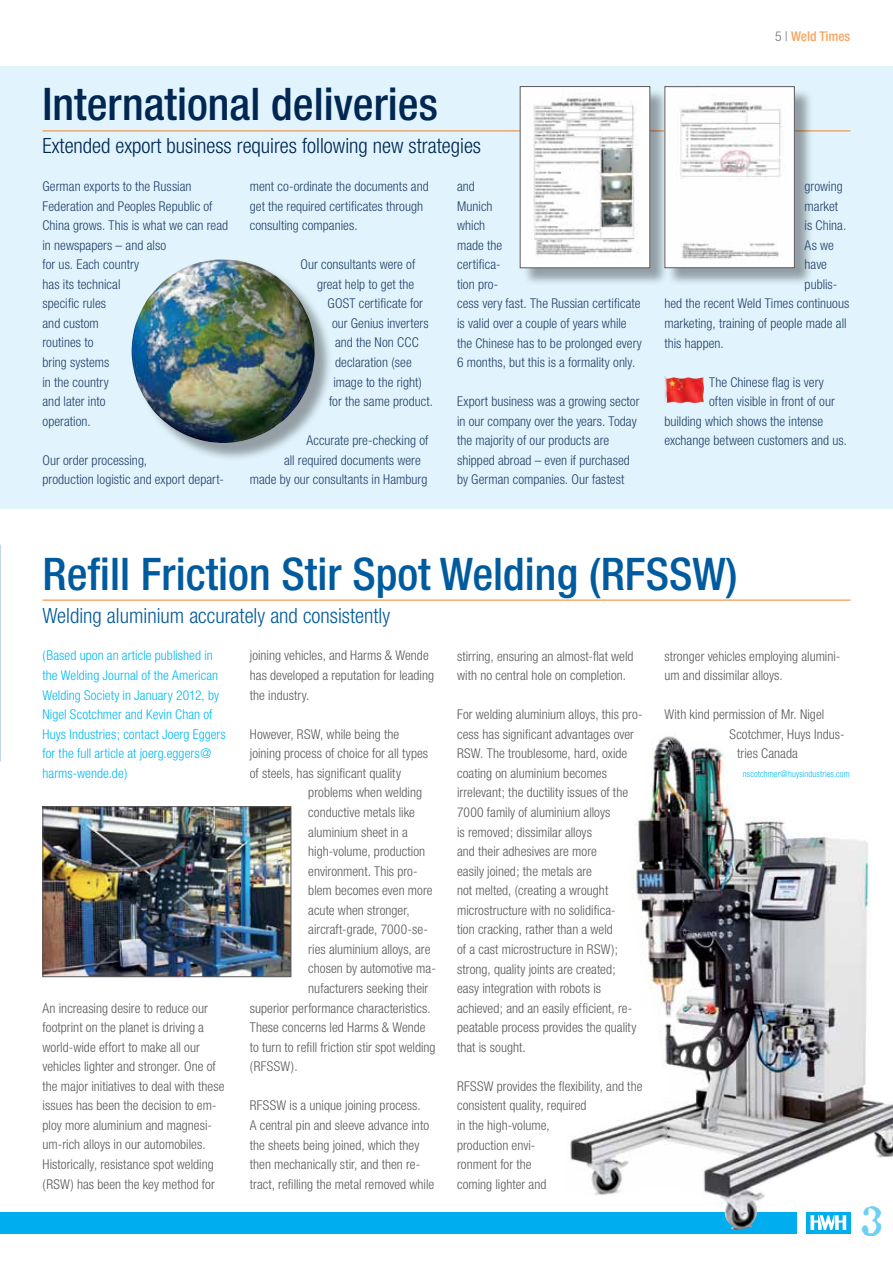
<style>
.page{position:relative;width:893px;height:1263px;background:#fff}
.page>*{position:absolute;margin:0;border:0;box-sizing:border-box;transform-origin:0 0}
.t1{font:500 condensed 45px "Helvetica Neue";color:#005b9e}
.t2{font:500 condensed 45px "Helvetica Neue";color:#002652}
.t3{font:39px "Attic";color:#6dcff6}
.t4{font:300 condensed 21px "Helvetica Neue";color:#002652}
.t5{font:300 condensed 21px "Helvetica Neue";color:#005b9e}
.t6{font:300 condensed 13.5px/19.5px "Helvetica Neue";letter-spacing:.005em;color:#58595b}
.t7{font:300 condensed 13.5px/19.5px "Helvetica Neue";letter-spacing:.005em;color:#23416a}
.t8{font:300 condensed 13.5px/19.5px "Helvetica Neue";letter-spacing:.005em;color:#00b9f1}
.t9{font:500 condensed 13.5px "Helvetica Neue";color:#f9a45e}
.t10{font:300 condensed 9px "Helvetica Neue";letter-spacing:.015em;color:#00b9f1}
.s1{font-weight:300;color:#6d6e71}
</style>
<div class="page">
<div style="left:806px;top:1212px;width:44px;height:21px;background:#00aeef"></div>
<div style="left:0;top:1212px;width:796px;height:21px;background:#00aeef"></div>
<img style="left:570px;top:736px;width:323px;height:494px">
<hr style="left:43px;top:600px;width:807px;height:1px;background:#f58220">
<img style="left:44px;top:808px;width:245px;height:167px">
<div style="left:42px;top:806px;width:249px;height:171px;border:1px solid #58595b"></div>
<div style="left:0;top:66px;width:893px;height:443px;background:#e1f4fd"></div>
<hr style="left:43px;top:131px;width:807px;height:1px;background:#f58220">
<div style="left:522px;top:88px;width:147px;height:199px;background:#000;opacity:.35"></div>
<div style="left:520px;top:87px;width:130px;height:181px;background:#fff"></div>
<img style="left:533px;top:96px;width:106px;height:160px">
<div style="left:520px;top:86px;width:130px;height:182px;border:1px solid #58595b"></div>
<div style="left:667px;top:88px;width:147px;height:199px;background:#000;opacity:.35"></div>
<img style="left:666px;top:88px;width:126px;height:178px">
<div style="left:664px;top:86px;width:131px;height:182px;border:1px solid #58595b"></div>
<div style="left:134px;top:262px;width:199px;height:199px;background:#000;opacity:.35"></div>
<img style="left:131px;top:259px;width:184px;height:185px">
<img style="left:664px;top:376px;width:40px;height:28px">
<h1 class="t2" style="left:43px;top:78px;width:397px">International deliveries</h1>
<h3 class="t4" style="left:43px;top:134px;width:440px">Extended export business requires following new strategies</h3>
<p class="t7" style="left:43px;top:176px;width:187px">German exports to the Russian<br>Federation and Peoples Republic of<br>China grows. This is what we can read in newspapers – and also<br>for us. Each country<br>has its technical<br>specific rules<br>and custom<br>routines to<br>bring systems<br>in the country<br>and later into<br>operation.</p>
<p class="t7" style="left:43px;top:450px;width:183px">Our order processing,<br>production logistic and export depart-</p>
<p class="t7" style="left:250px;top:176px;width:180px">ment co-ordinate the documents and get the required certificates through consulting companies.</p>
<p class="t7" style="left:301px;top:255px;width:116px">Our consultants were of</p>
<p class="t7" style="left:317px;top:274px;width:99px">great help to get the</p>
<p class="t7" style="left:328px;top:294px;width:97px">GOST certificate for</p>
<p class="t7" style="left:332px;top:313px;width:98px">our Genius inverters</p>
<p class="t7" style="left:335px;top:333px;width:85px">and the Non CCC</p>
<p class="t7" style="left:335px;top:352px;width:78px">declaration (see</p>
<p class="t7" style="left:334px;top:372px;width:90px">image to the right)</p>
<p class="t7" style="left:329px;top:392px;width:106px">for the same product.</p>
<p class="t7" style="left:307px;top:431px;width:123px">Accurate pre-checking of</p>
<p class="t7" style="left:284px;top:450px;width:138px">all required documents were</p>
<p class="t7" style="left:250px;top:470px;width:179px">made by our consultants in Hamburg</p>
<p class="t7" style="left:457px;top:176px;width:186px">and<br>Munich<br>which<br>made the<br>certifica-<br>tion pro-<br>cess very fast. The Russian certificate is valid over a couple of years while the Chinese has to be prolonged every<br>6 months, but this is a formality only.</p>
<p class="t7" style="left:457px;top:392px;width:184px">Export business was a growing sector in our company over the years. Today the majority of our products are shipped abroad – even if purchased by German companies. Our fastest</p>
<p class="t9" style="left:775px;top:28px;width:77px"><span class="s1">5 |</span> Weld Times</p>
<p class="t7" style="left:805px;top:176px;width:40px">growing</p>
<p class="t7" style="left:805px;top:196px;width:35px">market</p>
<p class="t7" style="left:805px;top:216px;width:43px">is China.</p>
<p class="t7" style="left:805px;top:235px;width:31px">As we</p>
<p class="t7" style="left:805px;top:255px;width:24px">have</p>
<p class="t7" style="left:805px;top:274px;width:34px">publis-</p>
<p class="t7" style="left:664px;top:294px;width:187px">hed the recent Weld Times continuous</p>
<p class="t7" style="left:664px;top:313px;width:184px">marketing, training of people made all</p>
<p class="t7" style="left:664px;top:333px;width:61px">this happen.</p>
<p class="t7" style="left:709px;top:372px;width:116px">The Chinese flag is very</p>
<p class="t7" style="left:709px;top:392px;width:127px">often visible in front of our</p>
<p class="t7" style="left:664px;top:411px;width:160px">building which shows the intense</p>
<p class="t7" style="left:664px;top:431px;width:184px">exchange between customers and us.</p>
<h1 class="t1" style="left:43px;top:547px;width:696px">Refill Friction Stir Spot Welding (RFSSW)</h1>
<h3 class="t5" style="left:43px;top:603px;width:349px">Welding aluminium accurately and consistently</h3>
<p class="t8" style="left:43px;top:646px;width:185px">(Based upon an article published in the Welding Journal of the American Welding Society in January 2012, by Nigel Scotchmer and Kevin Chan of Huys Industries; contact Joerg Eggers for the full article at joerg.eggers@ harms-wende.de)</p>
<p class="t6" style="left:43px;top:998px;width:183px">An increasing desire to reduce our footprint on the planet is driving a world-wide effort to make all our vehicles lighter and stronger. One of the major initiatives to deal with these issues has been the decision to em&shy;ploy more aluminium and magnesi&shy;um-rich alloys in our automobiles.<br>Historically, resistance spot welding (RSW) has been the key method for</p>
<p class="t6" style="left:250px;top:646px;width:186px">joining vehicles, and Harms &amp; Wende has developed a reputation for leading the industry.</p>
<p class="t6" style="left:250px;top:724px;width:151px">However, RSW, while being the</p>
<p class="t6" style="left:250px;top:744px;width:180px">joining process of choice for all types</p>
<p class="t6" style="left:250px;top:763px;width:153px">of steels, has significant quality</p>
<p class="t6" style="left:308px;top:783px;width:115px">problems when welding</p>
<p class="t6" style="left:308px;top:802px;width:108px">conductive metals like</p>
<p class="t6" style="left:308px;top:822px;width:101px">aluminium sheet in a</p>
<p class="t6" style="left:308px;top:841px;width:118px">high-volume, production</p>
<p class="t6" style="left:308px;top:861px;width:111px">environment. This pro-</p>
<p class="t6" style="left:308px;top:880px;width:126px">blem becomes even more</p>
<p class="t6" style="left:308px;top:900px;width:103px">acute when stronger,</p>
<p class="t6" style="left:308px;top:920px;width:121px">aircraft-grade, 7000-se-</p>
<p class="t6" style="left:308px;top:939px;width:124px">ries aluminium alloys, are</p>
<p class="t6" style="left:308px;top:959px;width:129px">chosen by automotive ma-</p>
<p class="t6" style="left:308px;top:978px;width:121px">nufacturers seeking their</p>
<p class="t6" style="left:250px;top:998px;width:182px">superior performance characteristics.</p>
<p class="t6" style="left:250px;top:1017px;width:177px">These concerns led Harms &amp; Wende</p>
<p class="t6" style="left:250px;top:1037px;width:187px">to turn to refill friction stir spot welding</p>
<p class="t6" style="left:250px;top:1057px;width:49px">(RFSSW).</p>
<p class="t6" style="left:250px;top:1096px;width:186px">RFSSW is a unique joining process.<br>A central pin and sleeve advance into the sheets being joined, which they then mechanically stir, and then re&shy;tract, refilling the metal removed while</p>
<p class="t6" style="left:457px;top:646px;width:178px">stirring, ensuring an almost-flat weld with no central hole on completion.</p>
<p class="t6" style="left:457px;top:704px;width:187px">For welding aluminium alloys, this pro&shy;cess has significant advantages over RSW. The troublesome, hard, oxide coating on aluminium becomes irrelevant; the ductility issues of the 7000 family of aluminium alloys<br>is removed; dissimilar alloys<br>and their adhesives are more<br>easily joined; the metals are<br>not melted, (creating a wrought microstructure with no solidifica-<br>tion cracking, rather than a weld<br>of a cast microstructure in RSW); strong, quality joints are created;<br>easy integration with robots is achieved; and an easily efficient, re&shy;peatable process provides the quality that is sought.</p>
<p class="t6" style="left:457px;top:1076px;width:187px">RFSSW provides the flexibility, and the consistent quality, required<br>in the high-volume,<br>production envi-<br>ronment for the<br>coming lighter and</p>
<p class="t6" style="left:664px;top:646px;width:177px">stronger vehicles employing alumini&shy;um and dissimilar alloys.</p>
<p class="t6" style="left:664px;top:705px;width:161px">With kind permission of Mr. Nigel</p>
<p class="t6" style="left:730px;top:724px;width:117px">Scotchmer, Huys Indus-</p>
<p class="t6" style="left:737px;top:744px;width:62px">tries Canada</p>
<p class="t10" style="left:743px;top:769px;width:108px">nscotchmer@huysindustries.com</p>
<h2 class="t3" style="left:860px;top:1193px;width:25px">3</h2>
</div>
